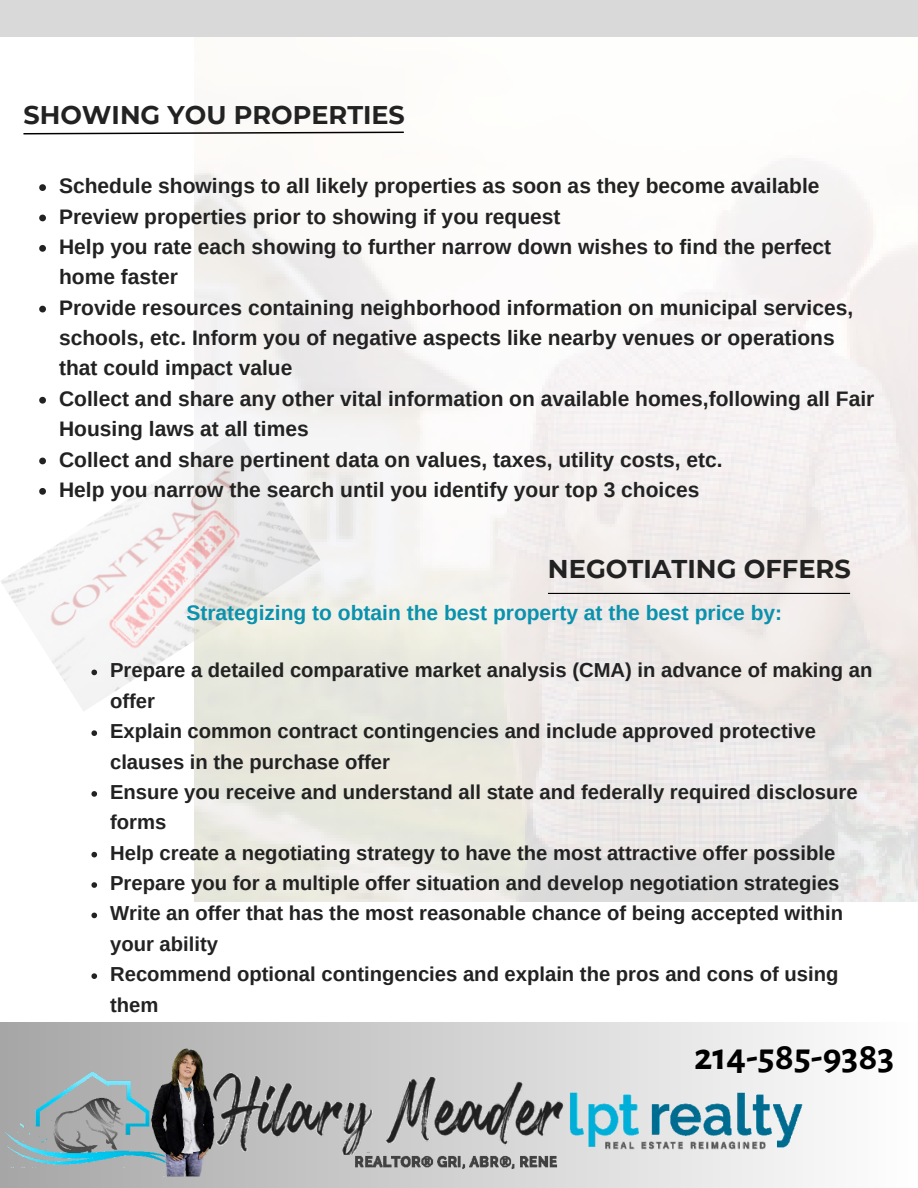
<style>
.page{position:relative;width:918px;height:1188px;background:#fff}
.page>*{position:absolute;margin:0;border:0;box-sizing:border-box;transform-origin:0 0}
.t1{font:700 39px "Alegreya Sans";color:#000}
.t2{font:700 25.65px "Montserrat";color:#222}
.t3{font:700 25.5px "Montserrat";color:#222}
.t4{font:700 21px/30.3px "Arimo";color:#222}
.t5{font:700 21px "Arimo";color:#0991ad}
.t6{font:700 20.25px/30.3px "Arimo";color:#222}
</style>
<div class="page">
<div style="left:0;top:0;width:918px;height:37px;background:#d9d9d9"></div>
<div style="left:0;top:1022px;width:918px;height:166px;background:linear-gradient(to right,#a6a6a6,#fefefe)"></div>
<svg style="left:23px;top:131px;width:382px;height:4px"></svg>
<hr style="left:548px;top:593px;width:302px;height:1px;background:#000">
<img style="left:1px;top:430px;width:320px;height:282px">
<svg style="left:39px;top:184px;width:7px;height:7px"></svg>
<svg style="left:39px;top:215px;width:7px;height:6px"></svg>
<svg style="left:39px;top:245px;width:7px;height:7px"></svg>
<svg style="left:39px;top:306px;width:7px;height:6px"></svg>
<svg style="left:39px;top:397px;width:7px;height:7px"></svg>
<svg style="left:39px;top:458px;width:7px;height:6px"></svg>
<svg style="left:39px;top:488px;width:7px;height:7px"></svg>
<svg style="left:91px;top:670px;width:6px;height:5px"></svg>
<svg style="left:91px;top:730px;width:6px;height:6px"></svg>
<svg style="left:91px;top:791px;width:6px;height:6px"></svg>
<svg style="left:91px;top:852px;width:6px;height:5px"></svg>
<svg style="left:91px;top:882px;width:6px;height:6px"></svg>
<svg style="left:91px;top:913px;width:6px;height:5px"></svg>
<svg style="left:91px;top:973px;width:6px;height:6px"></svg>
<img style="left:0;top:1046px;width:837px;height:130px">
<p class="t3" style="left:23px;top:99px;width:383px">SHOWING YOU PROPERTIES</p>
<h2 class="t4" style="left:59px;top:171px;width:762px">Schedule showings to all likely properties as soon as they become available</h2>
<h3 class="t4" style="left:59px;top:201px;width:503px">Preview properties prior to showing if you request</h3>
<p class="t4" style="left:59px;top:232px;width:773px">Help you rate each showing to further narrow down wishes to find the perfect home faster</p>
<p class="t4" style="left:59px;top:292px;width:796px">Provide resources containing neighborhood information on municipal services, schools, etc. Inform you of negative aspects like nearby venues or operations that could impact value</p>
<p class="t4" style="left:59px;top:383px;width:817px">Collect and share any other vital information on available homes,following all Fair<br>Housing laws at all times</p>
<p class="t4" style="left:59px;top:444px;width:665px">Collect and share pertinent data on values, taxes, utility costs, etc.</p>
<p class="t4" style="left:59px;top:475px;width:642px">Help you narrow the search until you identify your top 3 choices</p>
<p class="t2" style="left:548px;top:553px;width:304px">NEGOTIATING OFFERS</p>
<p class="t5" style="left:186px;top:601px;width:597px">Strategizing to obtain the best property at the best price by:</p>
<p class="t6" style="left:110px;top:655px;width:764px">Prepare a detailed comparative market analysis (CMA) in advance of making an offer</p>
<h4 class="t6" style="left:110px;top:716px;width:707px">Explain common contract contingencies and include approved protective clauses in the purchase offer</h4>
<p class="t6" style="left:110px;top:777px;width:749px">Ensure you receive and understand all state and federally required disclosure forms</p>
<p class="t6" style="left:110px;top:838px;width:727px">Help create a negotiating strategy to have the most attractive offer possible</p>
<p class="t6" style="left:110px;top:868px;width:731px">Prepare you for a multiple offer situation and develop negotiation strategies</p>
<p class="t6" style="left:110px;top:898px;width:734px">Write an offer that has the most reasonable chance of being accepted within your ability</p>
<p class="t6" style="left:110px;top:959px;width:730px">Recommend optional contingencies and explain the pros and cons of using them</p>
<p class="t1" style="left:694px;top:1037px;width:202px">214-585-9383</p>
</div>
